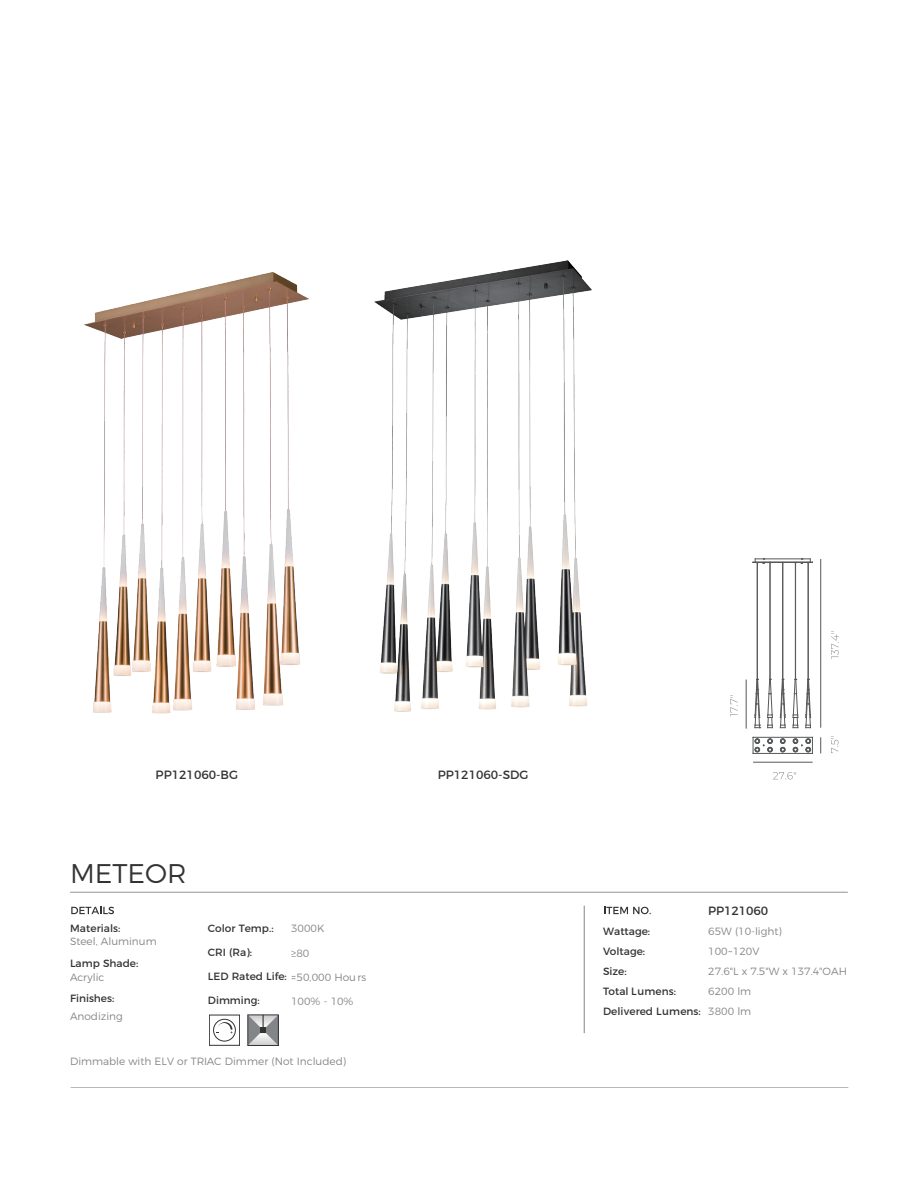
<style>
.page{position:relative;width:919px;height:1187px;background:#fff}
.page>*{position:absolute;margin:0;border:0;box-sizing:border-box;transform-origin:0 0}
.t1{font:300 27px "Montserrat";color:#333334}
.t2{font:12px "Montserrat";color:#333334}
.t3{font:300 10.5px/20px "Montserrat";color:#838588}
.t4{font:10.5px/20px "Montserrat";color:#333334}
.s1{font-weight:300;color:#838588}
</style>
<div class="page">
<hr style="left:583px;top:905px;width:1px;height:128px;background:#838588">
<div style="left:248px;top:1014px;width:30px;height:31px;background:#838588"></div>
<svg style="left:249px;top:1016px;width:27px;height:11px"></svg>
<svg style="left:250px;top:1033px;width:26px;height:10px"></svg>
<div style="left:247px;top:1014px;width:31px;height:31px;border:1px solid #333334"></div>
<svg style="left:216px;top:1022px;width:16px;height:11px"></svg>
<div style="left:213px;top:1018px;width:23px;height:23px;border:1px solid #333334;border-radius:50%"></div>
<div style="left:209px;top:1014px;width:31px;height:31px;border:1px solid #333334"></div>
<hr style="left:70px;top:891px;width:777px;height:1px;background:#939598">
<svg style="left:730px;top:695px;width:7px;height:21px"></svg>
<svg style="left:831px;top:631px;width:7px;height:27px"></svg>
<img style="left:85px;top:272px;width:224px;height:442px">
<img style="left:374px;top:261px;width:217px;height:451px">
<svg style="left:260px;top:1014px;width:6px;height:19px"></svg>
<svg style="left:831px;top:736px;width:7px;height:17px"></svg>
<hr style="left:820px;top:559px;width:1px;height:168px;background:#57585a">
<svg style="left:820px;top:737px;width:1px;height:16px"></svg>
<svg style="left:773px;top:772px;width:23px;height:7px"></svg>
<hr style="left:753px;top:761px;width:59px;height:1px;background:#57585a">
<hr style="left:745px;top:679px;width:1px;height:49px;background:#57585a">
<hr style="left:757px;top:562px;width:1px;height:127px;background:#57585a">
<hr style="left:756px;top:562px;width:1px;height:127px;background:#57585a">
<hr style="left:795px;top:562px;width:1px;height:117px;background:#57585a">
<hr style="left:782px;top:562px;width:1px;height:127px;background:#57585a">
<hr style="left:807px;top:562px;width:1px;height:127px;background:#57585a">
<svg style="left:767px;top:678px;width:5px;height:50px"></svg>
<hr style="left:769px;top:562px;width:1px;height:117px;background:#57585a">
<svg style="left:792px;top:678px;width:6px;height:50px"></svg>
<svg style="left:805px;top:678px;width:6px;height:50px"></svg>
<svg style="left:754px;top:678px;width:6px;height:50px"></svg>
<hr style="left:755px;top:558px;width:55px;height:1px;background:#57585a">
<hr style="left:755px;top:562px;width:55px;height:1px;background:#57585a">
<svg style="left:794px;top:558px;width:19px;height:6px"></svg>
<svg style="left:752px;top:558px;width:19px;height:6px"></svg>
<svg style="left:780px;top:678px;width:5px;height:50px"></svg>
<hr style="left:753px;top:737px;width:59px;height:1px;background:#57585a">
<hr style="left:753px;top:753px;width:59px;height:1px;background:#57585a">
<svg style="left:752px;top:736px;width:21px;height:18px"></svg>
<svg style="left:779px;top:738px;width:6px;height:14px"></svg>
<svg style="left:792px;top:736px;width:21px;height:18px"></svg>
<svg style="left:71px;top:906px;width:43px;height:8px"></svg>
<svg style="left:604px;top:906px;width:46px;height:8px"></svg>
<p class="t2" style="left:156px;top:764px;width:84px">PP121060-BG</p>
<p class="t2" style="left:437px;top:764px;width:92px">PP121060-SDG</p>
<h1 class="t1" style="left:70px;top:852px;width:118px">METEOR</h1>
<p class="t4" style="left:70px;top:917px;width:52px">Materials:</p>
<p class="t3" style="left:70px;top:930px;width:88px">Steel, Aluminum</p>
<p class="t4" style="left:70px;top:952px;width:70px">Lamp Shade:</p>
<p class="t3" style="left:70px;top:965px;width:36px">Acrylic</p>
<p class="t4" style="left:70px;top:987px;width:46px">Finishes:</p>
<p class="t3" style="left:70px;top:1005px;width:54px">Anodizing</p>
<p class="t4" style="left:208px;top:917px;width:67px">Color Temp.:</p>
<p class="t3" style="left:291px;top:917px;width:35px">3000K</p>
<p class="t3" style="left:291px;top:942px;width:20px">≥80</p>
<p class="t4" style="left:208px;top:941px;width:46px">CRI (Ra):</p>
<p class="t4" style="left:208px;top:965px;width:160px">LED Rated Life: <span class="s1">≈50,000 Hours</span></p>
<p class="t4" style="left:208px;top:989px;width:53px">Dimming:</p>
<p class="t3" style="left:291px;top:990px;width:64px">100% - 10%</p>
<p class="t3" style="left:70px;top:1050px;width:277px">Dimmable with ELV or TRIAC Dimmer (Not Included)</p>
<p class="t2" style="left:708px;top:901px;width:61px">PP121060</p>
<p class="t3" style="left:708px;top:920px;width:75px">65W (10-light)<br>100~120V</p>
<p class="t3" style="left:708px;top:980px;width:44px">6200 lm<br>3800 lm</p>
<p class="t4" style="left:603px;top:920px;width:49px">Wattage:<br>Voltage:</p>
<p class="t4" style="left:603px;top:980px;width:99px">Total Lumens:<br>Delivered Lumens:</p>
<p class="t4" style="left:603px;top:960px;width:25px">Size:</p>
<p class="t3" style="left:708px;top:960px;width:140px">27.6"L x 7.5"W x 137.4"OAH</p>
</div>
